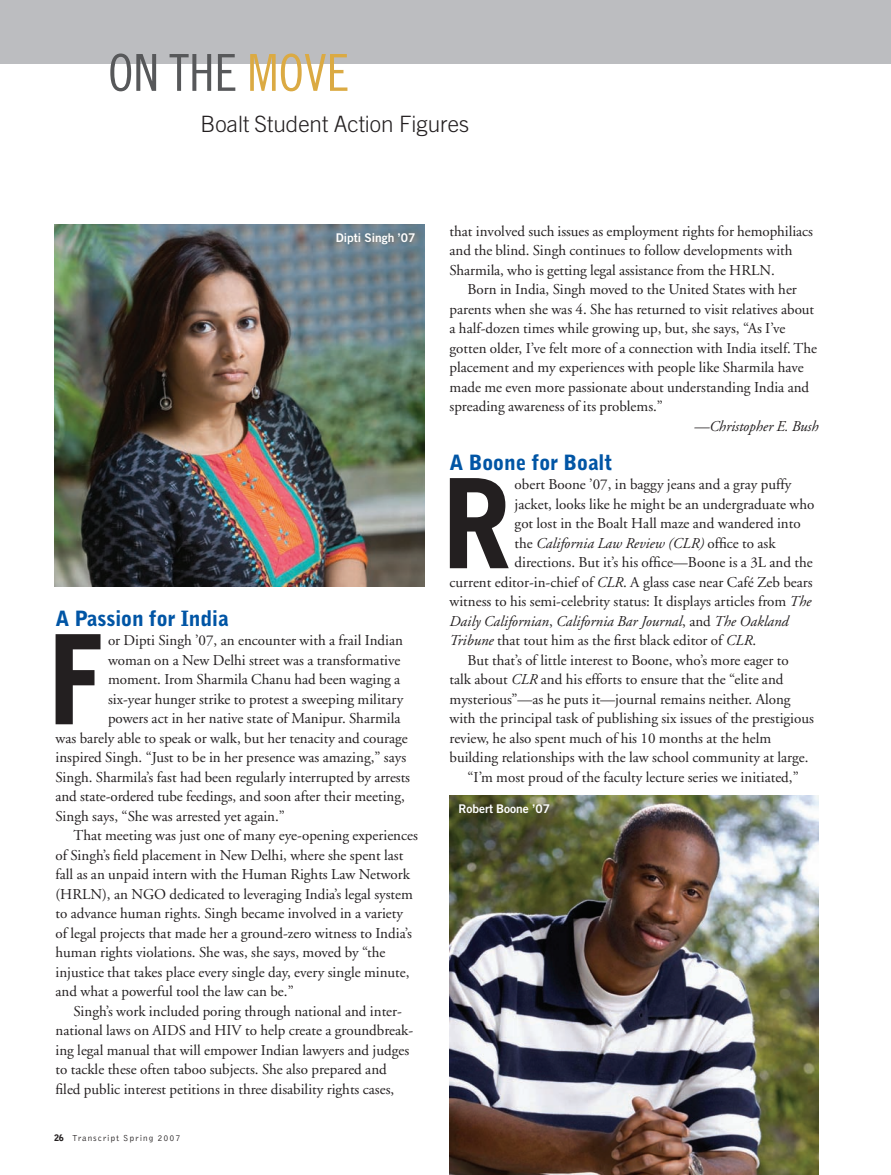
<style>
.page{position:relative;width:891px;height:1175px;background:#fff}
.page>*{position:absolute;margin:0;border:0;box-sizing:border-box;transform-origin:0 0}
.t1{font:700 124.8px "Trade Gothic";color:#231f20}
.t2{font:51px "Trade Gothic Cond Eighteen";color:#57585a}
.t3{font:300 22.5px "Trade Gothic";color:#231f20}
.t4{font:900 21px "Bell Gothic BT";color:#0155a5}
.t5{font:15px "Adobe Garamond";color:#231f20}
.t6{font:italic 15px "Adobe Garamond";color:#231f20}
.t7{font:12px "Trade Gothic Bold Two";color:#fff}
.t8{font:9px "Bell Gothic BT";letter-spacing:.11em;color:#231f20}
.s1{color:#dbaa43}
.s2{font-weight:900}
.s3{font-style:normal}
.s4{font-style:italic}
</style>
<div class="page">
<img style="left:54px;top:224px;width:370px;height:362px">
<img style="left:449px;top:795px;width:370px;height:379px">
<div style="left:0;top:0;width:891px;height:63px;background:#bcbdc0"></div>
<p class="t2" style="left:108px;top:54px;width:243px">ON THE <span class="s1">MOVE</span></p>
<p class="t3" style="left:201px;top:115px;width:270px">Boalt Student Action Figures</p>
<p class="t7" style="left:336px;top:233px;width:81px">Dipti Singh ’07</p>
<p class="t4" style="left:56px;top:610px;width:175px">A Passion for India</p>
<p class="t5" style="left:108px;top:634px;width:297px">or Dipti Singh ’07, an encounter with a frail Indian</p>
<p class="t5" style="left:108px;top:654px;width:294px">woman on a New Delhi street was a transformative</p>
<p class="t5" style="left:108px;top:673px;width:294px">moment. Irom Sharmila Chanu had been waging a</p>
<p class="t5" style="left:108px;top:693px;width:297px">six-year hunger strike to protest a sweeping military</p>
<p class="t5" style="left:108px;top:712px;width:294px">powers act in her native state of Manipur. Sharmila</p>
<p class="t5" style="left:56px;top:732px;width:354px">was barely able to speak or walk, but her tenacity and courage</p>
<p class="t5" style="left:56px;top:751px;width:352px">inspired Singh. “Just to be in her presence was amazing,” says</p>
<p class="t5" style="left:56px;top:771px;width:356px">Singh. Sharmila’s fast had been regularly interrupted by arrests</p>
<p class="t5" style="left:56px;top:790px;width:351px">and state-ordered tube feedings, and soon after their meeting,</p>
<p class="t5" style="left:56px;top:810px;width:231px">Singh says, “She was arrested yet again.”</p>
<p class="t5" style="left:74px;top:829px;width:346px">That meeting was just one of many eye-opening experiences</p>
<p class="t5" style="left:56px;top:849px;width:349px">of Singh’s field placement in New Delhi, where she spent last</p>
<p class="t5" style="left:56px;top:868px;width:356px">fall as an unpaid intern with the Human Rights Law Network</p>
<p class="t5" style="left:56px;top:888px;width:359px">(HRLN), an NGO dedicated to leveraging India’s legal system</p>
<p class="t5" style="left:56px;top:907px;width:349px">to advance human rights. Singh became involved in a variety</p>
<p class="t5" style="left:56px;top:927px;width:358px">of legal projects that made her a ground-zero witness to India’s</p>
<p class="t5" style="left:56px;top:946px;width:332px">human rights violations. She was, she says, moved by “the</p>
<p class="t5" style="left:56px;top:966px;width:356px">injustice that takes place every single day, every single minute,</p>
<p class="t5" style="left:56px;top:985px;width:240px">and what a powerful tool the law can be.”</p>
<p class="t5" style="left:74px;top:1005px;width:330px">Singh’s work included poring through national and inter-</p>
<p class="t5" style="left:56px;top:1024px;width:359px">national laws on AIDS and HIV to help create a groundbreak-</p>
<p class="t5" style="left:56px;top:1044px;width:355px">ing legal manual that will empower Indian lawyers and judges</p>
<p class="t5" style="left:56px;top:1063px;width:333px">to tackle these often taboo subjects. She also prepared and</p>
<p class="t5" style="left:55px;top:1083px;width:340px">filed public interest petitions in three disability rights cases,</p>
<p class="t1" style="left:48px;top:634px;width:57px">F</p>
<p class="t8" style="left:54px;top:1134px;width:128px"><span class="s2">26</span> Transcript Spring 2007</p>
<p class="t5" style="left:450px;top:225px;width:365px">that involved such issues as employment rights for hemophiliacs</p>
<p class="t5" style="left:450px;top:244px;width:344px">and the blind. Singh continues to follow developments with</p>
<p class="t5" style="left:450px;top:264px;width:327px">Sharmila, who is getting legal assistance from the HRLN.</p>
<p class="t5" style="left:468px;top:283px;width:331px">Born in India, Singh moved to the United States with her</p>
<p class="t5" style="left:450px;top:303px;width:366px">parents when she was 4. She has returned to visit relatives about</p>
<p class="t5" style="left:450px;top:322px;width:337px">a half-dozen times while growing up, but, she says, “As I’ve</p>
<p class="t5" style="left:450px;top:342px;width:369px">gotten older, I’ve felt more of a connection with India itself. The</p>
<p class="t5" style="left:450px;top:361px;width:356px">placement and my experiences with people like Sharmila have</p>
<p class="t5" style="left:450px;top:381px;width:361px">made me even more passionate about understanding India and</p>
<p class="t5" style="left:450px;top:400px;width:215px">spreading awareness of its problems.”</p>
<p class="t6" style="left:694px;top:420px;width:126px">—Christopher E. Bush</p>
<p class="t4" style="left:450px;top:454px;width:165px">A Boone for Boalt</p>
<p class="t5" style="left:515px;top:478px;width:278px">obert Boone ’07, in baggy jeans and a gray puffy</p>
<p class="t5" style="left:515px;top:498px;width:301px">jacket, looks like he might be an undergraduate who</p>
<p class="t5" style="left:515px;top:517px;width:288px">got lost in the Boalt Hall maze and wandered into</p>
<p class="t6" style="left:515px;top:537px;width:263px"><span class="s3">the</span> California Law Review (CLR) <span class="s3">office to ask</span></p>
<p class="t5" style="left:515px;top:556px;width:300px">directions. But it’s his office—Boone is a 3L and the</p>
<p class="t5" style="left:450px;top:576px;width:365px">current editor-in-chief of <span class="s4">CLR</span>. A glass case near Café Zeb bears</p>
<p class="t5" style="left:450px;top:595px;width:363px">witness to his semi-celebrity status: It displays articles from <span class="s4">The</span></p>
<p class="t6" style="left:450px;top:615px;width:341px">Daily Californian<span class="s3">,</span> California Bar Journal<span class="s3">, and</span> The Oakland</p>
<p class="t5" style="left:450px;top:634px;width:308px"><span class="s4">Tribune</span> that tout him as the first black editor of <span class="s4">CLR</span>.</p>
<p class="t5" style="left:468px;top:654px;width:323px">But that’s of little interest to Boone, who’s more eager to</p>
<p class="t5" style="left:450px;top:673px;width:336px">talk about <span class="s4">CLR</span> and his efforts to ensure that the “elite and</p>
<p class="t5" style="left:450px;top:693px;width:343px">mysterious”—as he puts it—journal remains neither. Along</p>
<p class="t5" style="left:450px;top:712px;width:366px">with the principal task of publishing six issues of the prestigious</p>
<p class="t5" style="left:450px;top:732px;width:323px">review, he also spent much of his 10 months at the helm</p>
<p class="t5" style="left:450px;top:751px;width:360px">building relationships with the law school community at large.</p>
<p class="t5" style="left:468px;top:771px;width:333px">“I’m most proud of the faculty lecture series we initiated,”</p>
<p class="t1" style="left:442px;top:478px;width:71px">R</p>
<p class="t7" style="left:458px;top:804px;width:93px">Robert Boone ’07</p>
</div>
